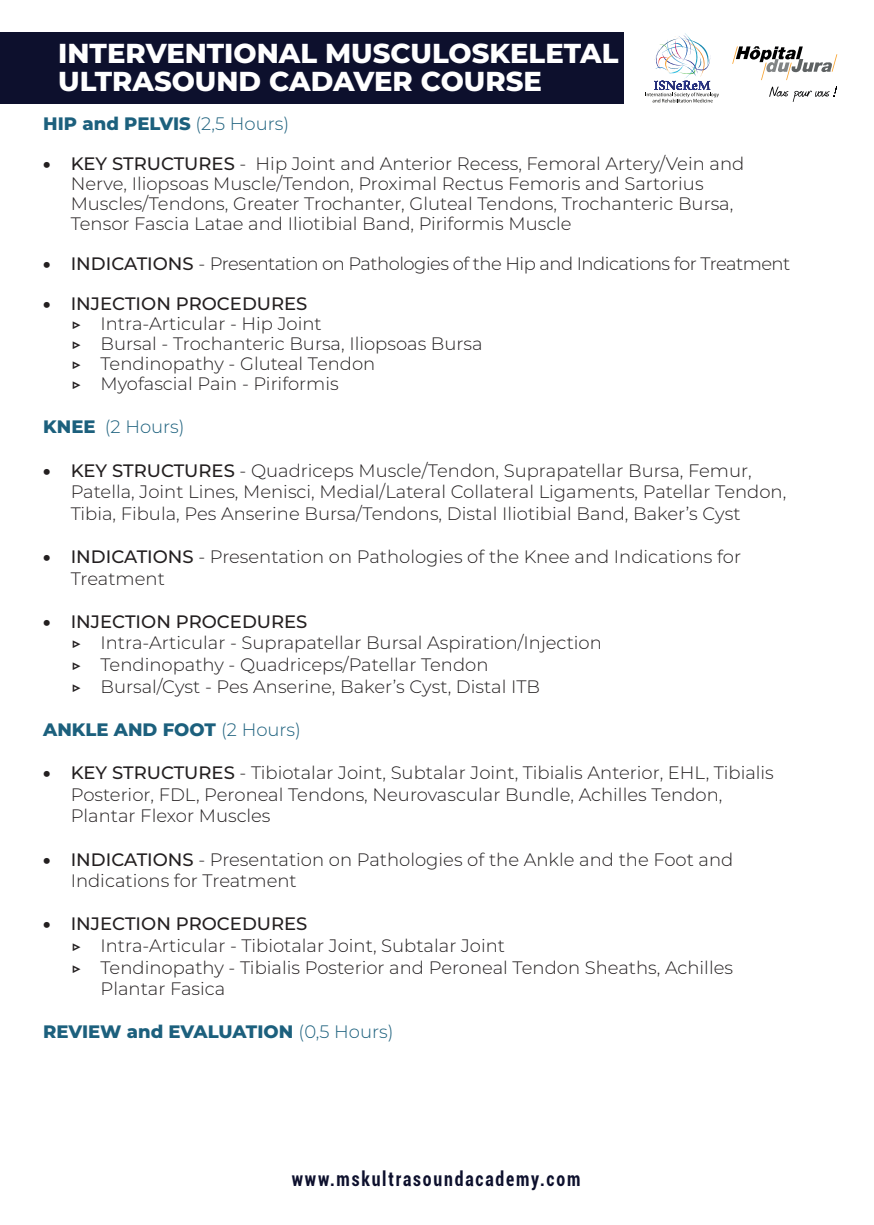
<style>
.page{position:relative;width:874px;height:1225px;background:#fff}
.page>*{position:absolute;margin:0;border:0;box-sizing:border-box;transform-origin:0 0}
.t1{font:800 27.4px/27.8px "Montserrat";color:#fff}
.t2{font:700 condensed 20px "Roboto";letter-spacing:.1em;color:#0d102d;scale:.89 1}
.t3{font:300 18px/21.6px "Montserrat";color:#231f20}
.t4{font:300 18px "Montserrat";letter-spacing:-.03em;color:#231f20}
.t5{font:800 18px "Montserrat";color:#1c607d}
.t6{font:500 18px "Montserrat";color:#231f20}
.t7{font:300 18px "Montserrat";color:#1c607d}
.s1{font-weight:300}
.s2{font-weight:900}
.s3{font-weight:500}
.s4{font-weight:800;font-style:italic}
.s5{font-weight:800}
</style>
<div class="page">
<div style="left:0;top:32px;width:623px;height:72px;background:#0d102d"></div>
<svg style="left:732px;top:46px;width:104px;height:34px"></svg>
<svg style="left:769px;top:86px;width:67px;height:16px"></svg>
<svg style="left:645px;top:33px;width:74px;height:69px"></svg>
<h1 class="t1" style="left:58px;top:38px;width:561px">INTERVENTIONAL MUSCULOSKELETAL<br>ULTRASOUND CADAVER COURSE</h1>
<p class="t5" style="left:43px;top:110px;width:247px">HIP and PELVIS <span class="s1">(2,5 Hours)</span></p>
<p class="t3" style="left:71px;top:153px;width:674px;line-height:20px;text-indent:-27px"><span class="s2">•</span> <span class="s3">KEY STRUCTURES</span> - Hip Joint and Anterior Recess, Femoral Artery/Vein and Nerve, Iliopsoas Muscle/Tendon, Proximal Rectus Femoris and Sartorius Muscles/Tendons, Greater Trochanter, Gluteal Tendons, Trochanteric Bursa, Tensor Fascia Latae and Iliotibial Band, Piriformis Muscle</p>
<p class="t4" style="left:43px;top:251px;width:748px"><span class="s2">•</span> <span class="s3">INDICATIONS</span> - Presentation on Pathologies of the Hip and Indications for Treatment</p>
<p class="t3" style="left:71px;top:293px;width:413px;line-height:20px;text-indent:-27px"><span class="s2">•</span> <span class="s3">INJECTION PROCEDURES<br></span><span class="s4">▷</span> Intra-Articular - Hip Joint<br><span class="s4">▷</span> Bursal - Trochanteric Bursa, Iliopsoas Bursa <span class="s4">▷</span> Tendinopathy - Gluteal Tendon<br><span class="s4">▷</span> Myofascial Pain - Piriformis</p>
<p class="t7" style="left:43px;top:415px;width:143px"><span class="s5">KNEE</span> (2 Hours)</p>
<p class="t3" style="left:71px;top:459px;width:716px;text-indent:-27px"><span class="s2">•</span> <span class="s3">KEY STRUCTURES</span> - Quadriceps Muscle/Tendon, Suprapatellar Bursa, Femur,<br>Patella, Joint Lines, Menisci, Medial/Lateral Collateral Ligaments, Patellar Tendon,<br>Tibia, Fibula, Pes Anserine Bursa/Tendons, Distal Iliotibial Band, Baker’s Cyst</p>
<p class="t3" style="left:71px;top:545px;width:671px;text-indent:-27px"><span class="s2">•</span> <span class="s3">INDICATIONS</span> - Presentation on Pathologies of the Knee and Indications for<br>Treatment</p>
<p class="t3" style="left:71px;top:610px;width:532px;text-indent:-27px"><span class="s2">•</span> <span class="s3">INJECTION PROCEDURES<br></span><span class="s4">▷</span> Intra-Articular - Suprapatellar Bursal Aspiration/Injection <span class="s4">▷</span> Tendinopathy - Quadriceps/Patellar Tendon<br><span class="s4">▷</span> Bursal/Cyst - Pes Anserine, Baker’s Cyst, Distal ITB</p>
<p class="t5" style="left:43px;top:716px;width:259px">ANKLE AND FOOT <span class="s1">(2 Hours)</span></p>
<p class="t3" style="left:71px;top:761px;width:704px;text-indent:-27px"><span class="s2">•</span> <span class="s3">KEY STRUCTURES</span> - Tibiotalar Joint, Subtalar Joint, Tibialis Anterior, EHL, Tibialis<br>Posterior, FDL, Peroneal Tendons, Neurovascular Bundle, Achilles Tendon,<br>Plantar Flexor Muscles</p>
<p class="t3" style="left:71px;top:847px;width:663px;text-indent:-27px"><span class="s2">•</span> <span class="s3">INDICATIONS</span> - Presentation on Pathologies of the Ankle and the Foot and<br>Indications for Treatment</p>
<p class="t6" style="left:43px;top:911px;width:265px"><span class="s2">•</span> INJECTION PROCEDURES</p>
<p class="t3" style="left:71px;top:934px;width:435px"><span class="s4">▷</span> Intra-Articular - Tibiotalar Joint, Subtalar Joint</p>
<p class="t3" style="left:71px;top:955px;width:663px"><span class="s4">▷</span> Tendinopathy - Tibialis Posterior and Peroneal Tendon Sheaths, Achilles</p>
<p class="t3" style="left:100px;top:977px;width:126px">Plantar Fasica</p>
<p class="t5" style="left:43px;top:1018px;width:351px">REVIEW and EVALUATION <span class="s1">(0,5 Hours)</span></p>
<p class="t2" style="left:291px;top:1165px;width:326px">www.mskultrasoundacademy.com</p>
</div>
